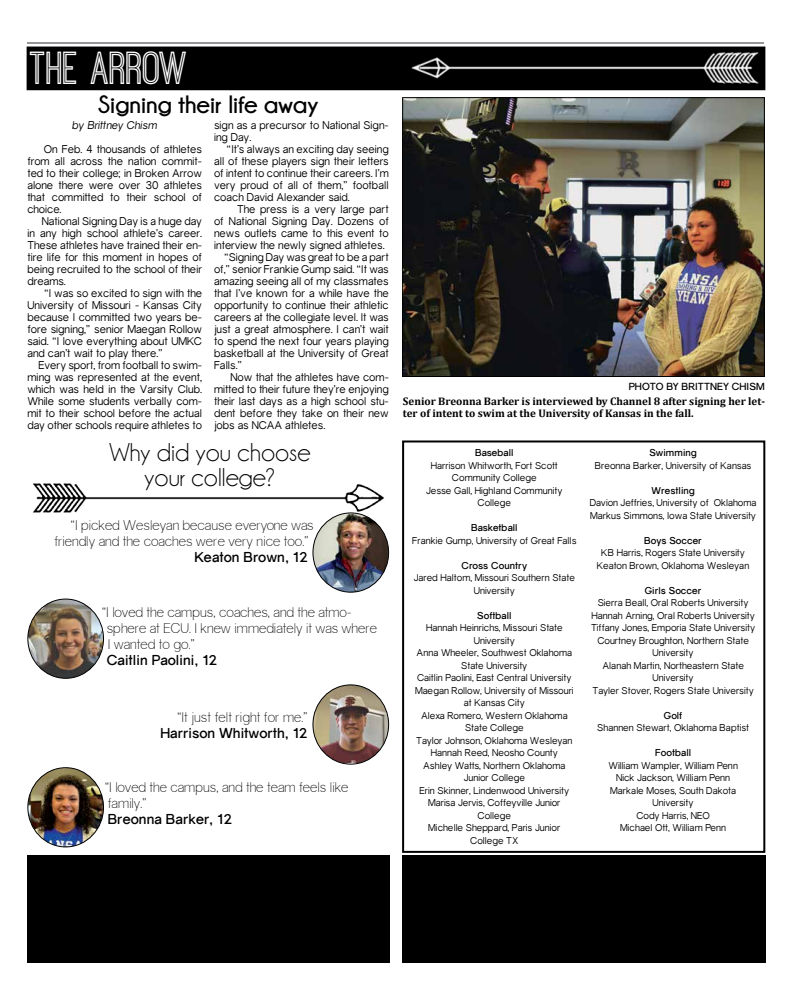
<style>
.page{position:relative;width:792px;height:990px;background:#fff}
.page>*{position:absolute;margin:0;border:0;box-sizing:border-box;transform-origin:0 0}
.t1{font:48px "Ostrich Sans Inline";letter-spacing:-.01em;color:#fff}
.t2{font:26px/25px "Champagne&Limousines";color:#000;text-align:center}
.t3{font:700 25px "Champagne&Limousines";color:#000}
.t4{font:300 14px/16px "Gravity";color:#000}
.t5{font:700 14px "Gravity";color:#000}
.t6{font:11px/12px "Gravity";letter-spacing:-.005em;color:#000;text-align:justify}
.t7{font:700 11px/12px "Cambria";color:#000}
.t8{font:italic 11px "Gravity";letter-spacing:-.01em;color:#000}
.t9{font:700 10px "Gravity";color:#000}
.t10{font:9.7px/12.5px "Gravity";color:#000;text-align:center}
.t11{font:700 9.7px "Gravity";color:#000}
</style>
<div class="page">
<hr style="left:27px;top:42px;width:737px;height:2px;background:#939598">
<div style="left:27px;top:855px;width:363px;height:108px;background:#000"></div>
<div style="left:402px;top:855px;width:363px;height:108px;background:#000"></div>
<div style="left:27px;top:47px;width:738px;height:43px;background:#000"></div>
<img style="left:411px;top:52px;width:348px;height:32px">
<img style="left:28px;top:599px;width:76px;height:79px">
<div style="left:27px;top:599px;width:77px;height:80px;border:1px solid #000;border-radius:50%"></div>
<img style="left:314px;top:686px;width:75px;height:77px">
<div style="left:312px;top:684px;width:77px;height:81px;border:1px solid #000;border-radius:50%"></div>
<img style="left:28px;top:768px;width:76px;height:79px">
<div style="left:27px;top:767px;width:77px;height:80px;border:1px solid #000;border-radius:50%"></div>
<div style="left:402px;top:440px;width:363px;height:413px;border:2px solid #000"></div>
<img style="left:33px;top:483px;width:351px;height:29px">
<img style="left:314px;top:514px;width:75px;height:78px">
<div style="left:312px;top:512px;width:77px;height:81px;border:1px solid #000;border-radius:50%"></div>
<img style="left:404px;top:99px;width:359px;height:276px">
<div style="left:402px;top:97px;width:363px;height:280px;border:1px solid #000"></div>
<h1 class="t1" style="left:30px;top:43px;width:159px">THE ARROW</h1>
<p class="t8" style="left:72px;top:119px;width:86px">by Brittney Chism</p>
<p class="t6" style="left:27px;top:143px;width:176px;text-indent:16px">On Feb. 4 thousands of athletes from all across the nation commit&shy;ted to their college; in Broken Arrow alone there were over 30 athletes that committed to their school of choice.</p>
<p class="t6" style="left:27px;top:215px;width:176px;text-indent:14px">National Signing Day is a huge day in any high school athlete’s career.<br>These athletes have trained their en&shy;tire life for this moment in hopes of being recruited to the school of their dreams.</p>
<p class="t6" style="left:27px;top:287px;width:176px;text-indent:17px">“I was so excited to sign with the University of Missouri - Kansas City because I committed two years be&shy;fore signing,” senior Maegan Rollow said. “I love everything about UMKC and can’t wait to play there.”</p>
<p class="t6" style="left:27px;top:359px;width:176px;text-indent:11px">Every sport, from football to swim&shy;ming was represented at the event, which was held in the Varsity Club.<br>While some students verbally com&shy;mit to their school before the actual day other schools require athletes to</p>
<h3 class="t3" style="left:98px;top:91px;width:222px">Signing their life away</h3>
<p class="t6" style="left:214px;top:119px;width:176px">sign as a precursor to National Sign&shy;ing Day.</p>
<p class="t6" style="left:214px;top:143px;width:176px;text-indent:13px">“It’s always an exciting day seeing all of these players sign their letters of intent to continue their careers. I’m very proud of all of them,” football coach David Alexander said.</p>
<p class="t6" style="left:237px;top:203px;width:153px">The press is a very large part</p>
<p class="t6" style="left:214px;top:215px;width:176px">of National Signing Day. Dozens of</p>
<p class="t6" style="left:214px;top:227px;width:176px">news outlets came to this event to</p>
<p class="t6" style="left:214px;top:239px;width:172px">interview the newly signed athletes.</p>
<p class="t6" style="left:224px;top:251px;width:166px">“Signing Day was great to be a part</p>
<p class="t6" style="left:214px;top:263px;width:176px">of,” senior Frankie Gump said. “It was</p>
<p class="t6" style="left:214px;top:275px;width:176px">amazing seeing all of my classmates</p>
<p class="t6" style="left:214px;top:287px;width:176px">that I’ve known for a while have the</p>
<p class="t6" style="left:214px;top:299px;width:176px">opportunity to continue their athletic</p>
<p class="t6" style="left:214px;top:311px;width:176px">careers at the collegiate level. It was</p>
<p class="t6" style="left:214px;top:323px;width:176px">just a great atmosphere. I can’t wait</p>
<p class="t6" style="left:214px;top:335px;width:176px">to spend the next four years playing</p>
<p class="t6" style="left:214px;top:347px;width:176px">basketball at the University of Great</p>
<p class="t6" style="left:214px;top:359px;width:30px">Falls.”</p>
<p class="t6" style="left:230px;top:371px;width:160px">Now that the athletes have com-</p>
<p class="t6" style="left:214px;top:383px;width:176px">mitted to their future they’re enjoying</p>
<p class="t6" style="left:214px;top:395px;width:176px">their last days as a high school stu-</p>
<p class="t6" style="left:214px;top:407px;width:176px">dent before they take on their new</p>
<p class="t6" style="left:214px;top:419px;width:113px">jobs as NCAA athletes.</p>
<h2 class="t2" style="left:109px;top:440px;width:203px">Why did you choose your college?</h2>
<p class="t4" style="left:54px;top:517px;width:261px;text-indent:16px">“I picked Wesleyan because everyone was friendly and the coaches were very nice too.”</p>
<p class="t5" style="left:195px;top:549px;width:115px">Keaton Brown, 12</p>
<p class="t4" style="left:107px;top:604px;width:272px;text-indent:-5px">“I loved the campus, coaches, and the atmo&shy;sphere at ECU. I knew immediately it was where<br>I wanted to go.”</p>
<p class="t5" style="left:107px;top:651px;width:112px">Caitlin Paolini, 12</p>
<p class="t4" style="left:177px;top:710px;width:132px">“It just felt right for me.”</p>
<p class="t5" style="left:160px;top:725px;width:149px">Harrison Whitworth, 12</p>
<p class="t4" style="left:105px;top:780px;width:245px">“I loved the campus, and the team feels like family.”</p>
<p class="t5" style="left:108px;top:811px;width:126px">Breonna Barker, 12</p>
<p class="t9" style="left:629px;top:380px;width:138px">PHOTO BY BRITTNEY CHISM</p>
<p class="t7" style="left:403px;top:395px;width:364px">Senior Breonna Barker is interviewed by Channel 8 after signing her let&shy;ter of intent to swim at the University of Kansas in the fall.</p>
<p class="t11" style="left:475px;top:447px;width:40px">Baseball</p>
<p class="t10" style="left:426px;top:459px;width:138px">Harrison Whitworth, Fort Scott<br>Community College<br>Jesse Gall, Highland Community<br>College</p>
<p class="t11" style="left:471px;top:522px;width:48px">Basketball</p>
<p class="t10" style="left:412px;top:534px;width:166px">Frankie Gump, University of Great Falls</p>
<p class="t11" style="left:462px;top:559px;width:67px">Cross Country</p>
<p class="t10" style="left:414px;top:572px;width:163px">Jared Haltom, Missouri Southern State<br>University</p>
<p class="t11" style="left:477px;top:609px;width:36px">Softball</p>
<p class="t10" style="left:415px;top:622px;width:160px">Hannah Heinrichs, Missouri State<br>University<br>Anna Wheeler, Southwest Oklahoma<br>State University<br>Caitlin Paolini, East Central University<br>Maegan Rollow, University of Missouri at Kansas City<br>Alexa Romero, Western Oklahoma<br>State College<br>Taylor Johnson, Oklahoma Wesleyan<br>Hannah Reed, Neosho County<br>Ashley Watts, Northern Oklahoma<br>Junior College<br>Erin Skinner, Lindenwood University<br>Marisa Jervis, Coffeyville Junior<br>College<br>Michelle Sheppard, Paris Junior<br>College TX</p>
<p class="t11" style="left:649px;top:447px;width:49px">Swimming</p>
<p class="t10" style="left:595px;top:459px;width:158px">Breonna Barker, University of Kansas</p>
<p class="t11" style="left:651px;top:484px;width:45px">Wrestling</p>
<p class="t10" style="left:590px;top:497px;width:168px;text-align:left">Davion Jeffries, University of Oklahoma<br>Markus Simmons, Iowa State University</p>
<p class="t11" style="left:644px;top:534px;width:59px">Boys Soccer</p>
<p class="t10" style="left:597px;top:547px;width:154px">KB Harris, Rogers State University<br>Keaton Brown, Oklahoma Wesleyan</p>
<p class="t11" style="left:645px;top:584px;width:58px">Girls Soccer</p>
<p class="t10" style="left:591px;top:597px;width:166px">Sierra Beall, Oral Roberts University<br>Hannah Arning, Oral Roberts University<br>Tiffany Jones, Emporia State University<br>Courtney Broughton, Northern State<br>University<br>Alanah Martin, Northeastern State<br>University<br>Tayler Stover, Rogers State University</p>
<p class="t11" style="left:664px;top:709px;width:20px">Golf</p>
<p class="t10" style="left:597px;top:722px;width:153px">Shannen Stewart, Oklahoma Baptist</p>
<p class="t11" style="left:655px;top:747px;width:37px">Football</p>
<p class="t10" style="left:608px;top:759px;width:131px">William Wampler, William Penn<br>Nick Jackson, William Penn<br>Markale Moses, South Dakota<br>University<br>Cody Harris, NEO<br>Michael Ott, William Penn</p>
</div>
